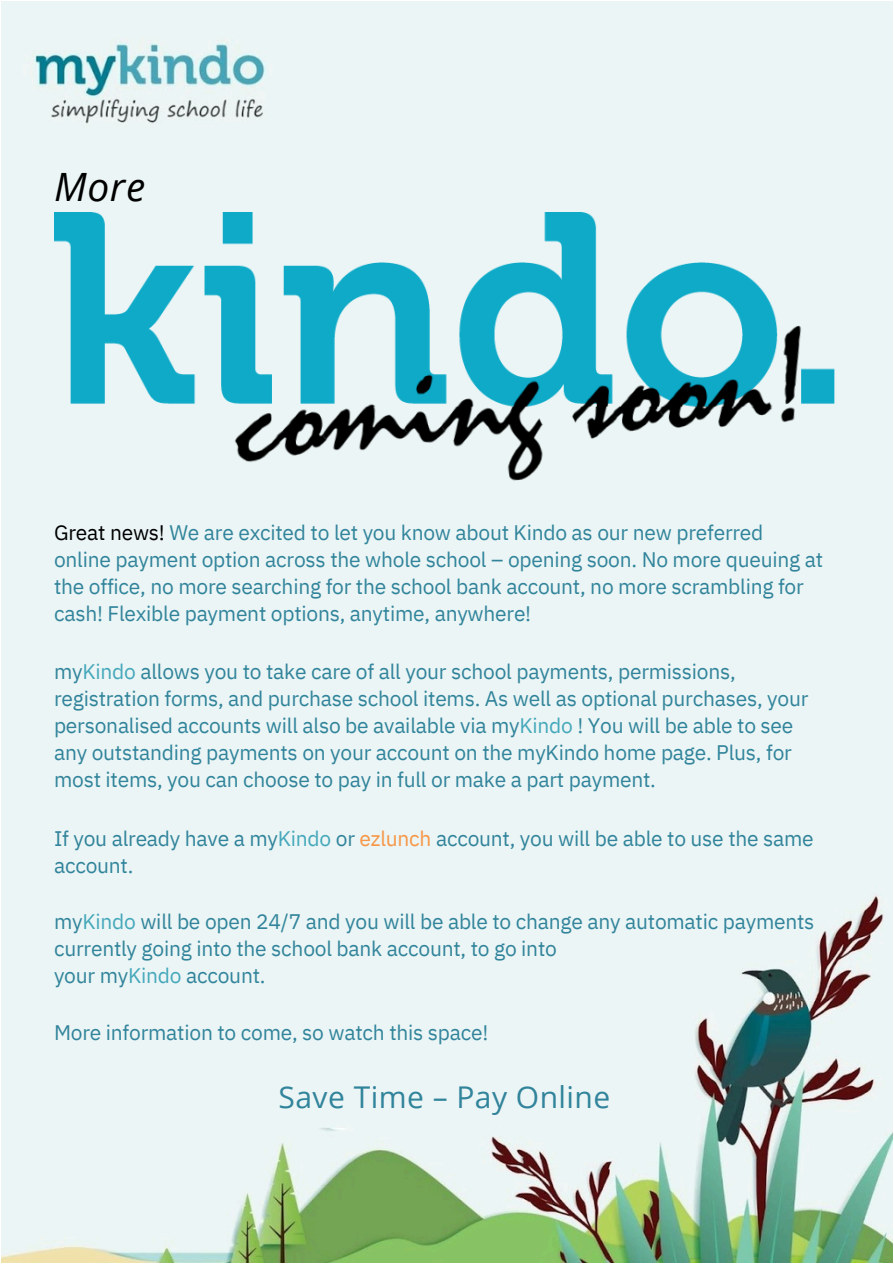
<style>
.page{position:relative;width:894px;height:1264px;background:#fff}
.page>*{position:absolute;margin:0;border:0;box-sizing:border-box;transform-origin:0 0}
.t1{font:italic 39px "Open Sans";color:#000}
.t2{font:30px "Open Sans";letter-spacing:.015em;color:#31849b}
.t3{font:21px/27px "IBM Plex Sans";letter-spacing:-.01em;color:#31849b}
.s1{color:#000}
.s2{color:#45a8bb}
.s3{color:#f79646}
</style>
<div class="page">
<img style="left:1px;top:1px;width:891px;height:1261px">
<img style="left:54px;top:213px;width:784px;height:276px">
<p class="t1" style="left:54px;top:159px;width:93px">More</p>
<p class="t3" style="left:54px;top:518px;width:770px"><span class="s1">Great news!</span> We are excited to let you know about Kindo as our new preferred online payment option across the whole school – opening soon. No more queuing at the office, no more searching for the school bank account, no more scrambling for cash! Flexible payment options, anytime, anywhere!</p>
<p class="t3" style="left:54px;top:657px;width:755px">my<span class="s2">Kindo</span> allows you to take care of all your school payments, permissions, registration forms, and purchase school items. As well as optional purchases, your personalised accounts will also be available via my<span class="s2">Kindo</span> ! You will be able to see any outstanding payments on your account on the myKindo home page. Plus, for most items, you can choose to pay in full or make a part payment.</p>
<p class="t3" style="left:54px;top:824px;width:761px">If you already have a my<span class="s2">Kindo</span> or <span class="s3">ezlunch</span> account, you will be able to use the same account.</p>
<p class="t3" style="left:54px;top:907px;width:761px">my<span class="s2">Kindo</span> will be open 24/7 and you will be able to change any automatic payments currently going into the school bank account, to go into<br>your my<span class="s2">Kindo</span> account.</p>
<p class="t3" style="left:54px;top:1018px;width:436px">More information to come, so watch this space!</p>
<h2 class="t2" style="left:278px;top:1075px;width:333px">Save Time – Pay Online</h2>
</div>
